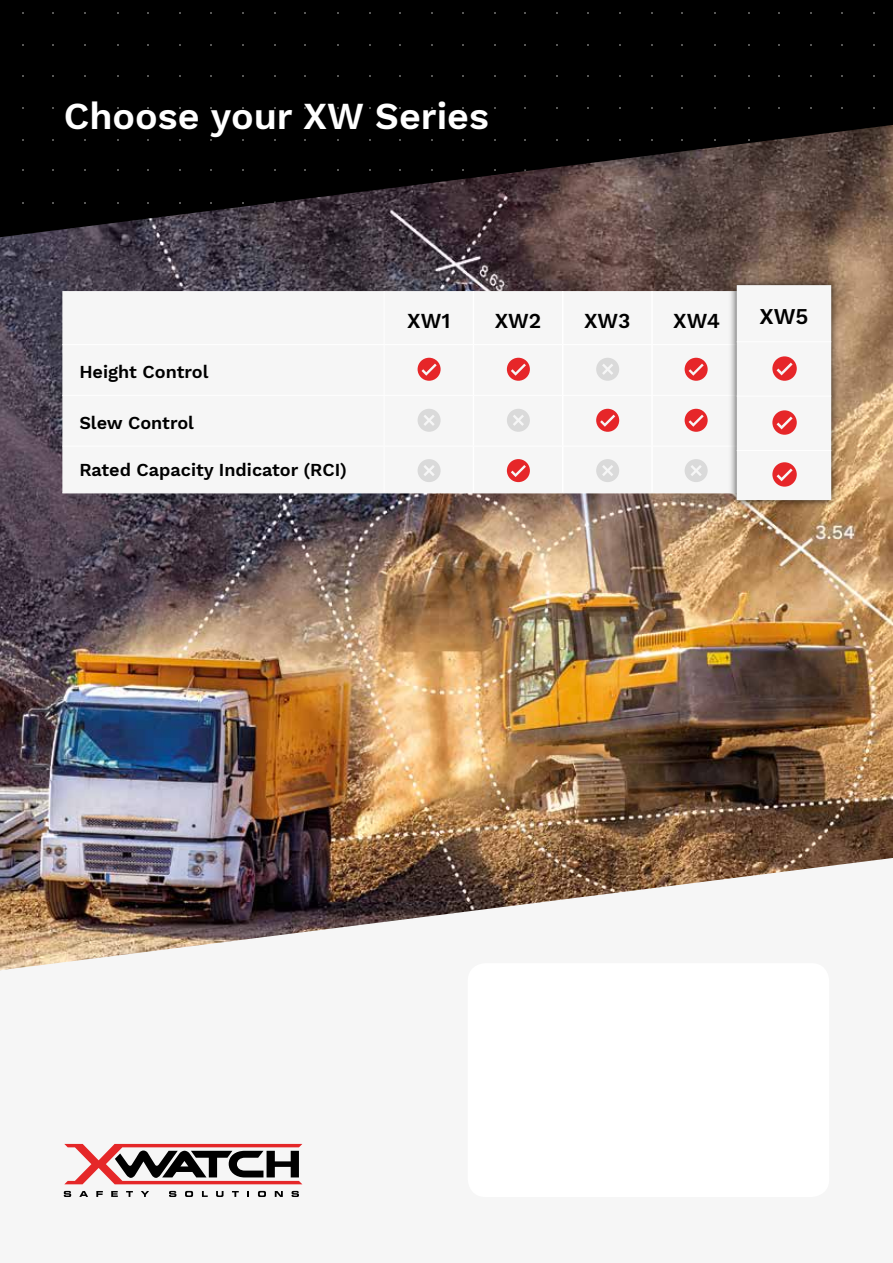
<style>
.page{position:relative;width:893px;height:1263px;background:#fff}
.page>*{position:absolute;margin:0;border:0;box-sizing:border-box;transform-origin:0 0}
.t1{font:600 37.5px "Work Sans";color:#fff}
.t2{font:600 22.2px "Work Sans";color:#000}
.t3{font:600 21px "Work Sans";color:#000}
.t4{font:600 18px "Work Sans";color:#000}
</style>
<div class="page">
<img style="left:0;top:237px;width:893px;height:621px">
<svg style="left:0;top:0;width:893px;height:237px;background:#141010"></svg>
<svg style="left:0;top:858px;width:893px;height:340px;fill:#f6f6f6"></svg>
<div style="left:62px;top:291px;width:666px;height:201px;background:#f6f6f6"></div>
<hr style="left:384px;top:291px;width:1px;height:53px;background:#fff">
<hr style="left:62px;top:344px;width:322px;height:1px;background:#fff">
<hr style="left:384px;top:345px;width:1px;height:50px;background:#fff">
<hr style="left:62px;top:395px;width:322px;height:1px;background:#fff">
<hr style="left:384px;top:396px;width:1px;height:50px;background:#fff">
<hr style="left:62px;top:446px;width:322px;height:1px;background:#fff">
<hr style="left:384px;top:446px;width:1px;height:46px;background:#fff">
<hr style="left:62px;top:492px;width:322px;height:1px;background:#fff">
<hr style="left:384px;top:492px;width:89px;height:1px;background:#fff">
<hr style="left:473px;top:492px;width:90px;height:1px;background:#fff">
<hr style="left:563px;top:492px;width:89px;height:1px;background:#fff">
<hr style="left:652px;top:492px;width:89px;height:1px;background:#fff">
<hr style="left:473px;top:291px;width:1px;height:53px;background:#fff">
<hr style="left:562px;top:291px;width:1px;height:53px;background:#fff">
<hr style="left:651px;top:291px;width:2px;height:53px;background:#fff">
<hr style="left:473px;top:345px;width:1px;height:50px;background:#fff">
<hr style="left:562px;top:345px;width:1px;height:50px;background:#fff">
<hr style="left:651px;top:345px;width:2px;height:50px;background:#fff">
<hr style="left:473px;top:396px;width:1px;height:50px;background:#fff">
<hr style="left:562px;top:396px;width:1px;height:50px;background:#fff">
<hr style="left:651px;top:396px;width:2px;height:50px;background:#fff">
<hr style="left:473px;top:446px;width:1px;height:46px;background:#fff">
<hr style="left:562px;top:446px;width:1px;height:46px;background:#fff">
<hr style="left:651px;top:446px;width:2px;height:46px;background:#fff">
<hr style="left:384px;top:344px;width:89px;height:1px;background:#fff">
<hr style="left:473px;top:344px;width:90px;height:1px;background:#fff">
<hr style="left:563px;top:344px;width:89px;height:1px;background:#fff">
<hr style="left:652px;top:344px;width:89px;height:1px;background:#fff">
<hr style="left:384px;top:395px;width:89px;height:1px;background:#fff">
<hr style="left:473px;top:395px;width:90px;height:1px;background:#fff">
<hr style="left:563px;top:395px;width:89px;height:1px;background:#fff">
<hr style="left:652px;top:395px;width:89px;height:1px;background:#fff">
<hr style="left:384px;top:446px;width:89px;height:1px;background:#fff">
<hr style="left:473px;top:446px;width:90px;height:1px;background:#fff">
<hr style="left:563px;top:446px;width:89px;height:1px;background:#fff">
<hr style="left:652px;top:446px;width:89px;height:1px;background:#fff">
<svg style="left:418px;top:409px;width:23px;height:23px"></svg>
<svg style="left:507px;top:409px;width:23px;height:23px"></svg>
<svg style="left:596px;top:358px;width:23px;height:23px"></svg>
<svg style="left:596px;top:459px;width:23px;height:23px"></svg>
<svg style="left:685px;top:459px;width:23px;height:23px"></svg>
<svg style="left:418px;top:459px;width:23px;height:23px"></svg>
<svg style="left:596px;top:409px;width:23px;height:23px"></svg>
<svg style="left:685px;top:409px;width:23px;height:23px"></svg>
<svg style="left:685px;top:358px;width:23px;height:23px"></svg>
<svg style="left:507px;top:459px;width:23px;height:23px"></svg>
<svg style="left:507px;top:358px;width:23px;height:23px"></svg>
<svg style="left:418px;top:358px;width:23px;height:23px"></svg>
<div style="left:728px;top:277px;width:112px;height:231px;background:#000;opacity:.75"></div>
<svg style="left:737px;top:285px;width:94px;height:215px"></svg>
<svg style="left:64px;top:1191px;width:7px;height:6px"></svg>
<svg style="left:79px;top:1191px;width:9px;height:6px"></svg>
<svg style="left:96px;top:1191px;width:7px;height:6px"></svg>
<svg style="left:111px;top:1191px;width:7px;height:6px"></svg>
<svg style="left:126px;top:1191px;width:7px;height:6px"></svg>
<svg style="left:141px;top:1191px;width:8px;height:6px"></svg>
<svg style="left:169px;top:1191px;width:7px;height:6px"></svg>
<svg style="left:185px;top:1191px;width:8px;height:6px"></svg>
<svg style="left:202px;top:1191px;width:6px;height:6px"></svg>
<svg style="left:216px;top:1191px;width:8px;height:6px"></svg>
<svg style="left:232px;top:1191px;width:7px;height:6px"></svg>
<svg style="left:247px;top:1191px;width:2px;height:6px"></svg>
<svg style="left:258px;top:1191px;width:8px;height:6px"></svg>
<svg style="left:275px;top:1191px;width:8px;height:6px"></svg>
<svg style="left:292px;top:1191px;width:7px;height:6px"></svg>
<svg style="left:64px;top:1144px;width:238px;height:40px"></svg>
<div style="left:468px;top:963px;width:361px;height:234px;background:#fff;border-radius:18px"></div>
<h1 class="t1" style="left:64px;top:94px;width:427px">Choose your XW Series</h1>
<p class="t4" style="left:79px;top:362px;width:131px">Height Control</p>
<p class="t4" style="left:79px;top:412px;width:116px">Slew Control</p>
<p class="t4" style="left:79px;top:459px;width:269px">Rated Capacity Indicator (RCI)</p>
<p class="t2" style="left:759px;top:303px;width:51px">XW5</p>
<p class="t3" style="left:407px;top:308px;width:45px">XW1</p>
<p class="t3" style="left:495px;top:308px;width:48px">XW2</p>
<p class="t3" style="left:584px;top:308px;width:48px">XW3</p>
<p class="t3" style="left:673px;top:308px;width:48px">XW4</p>
<p class="t3" style="left:763px;top:308px;width:48px">XW5</p>
</div>
